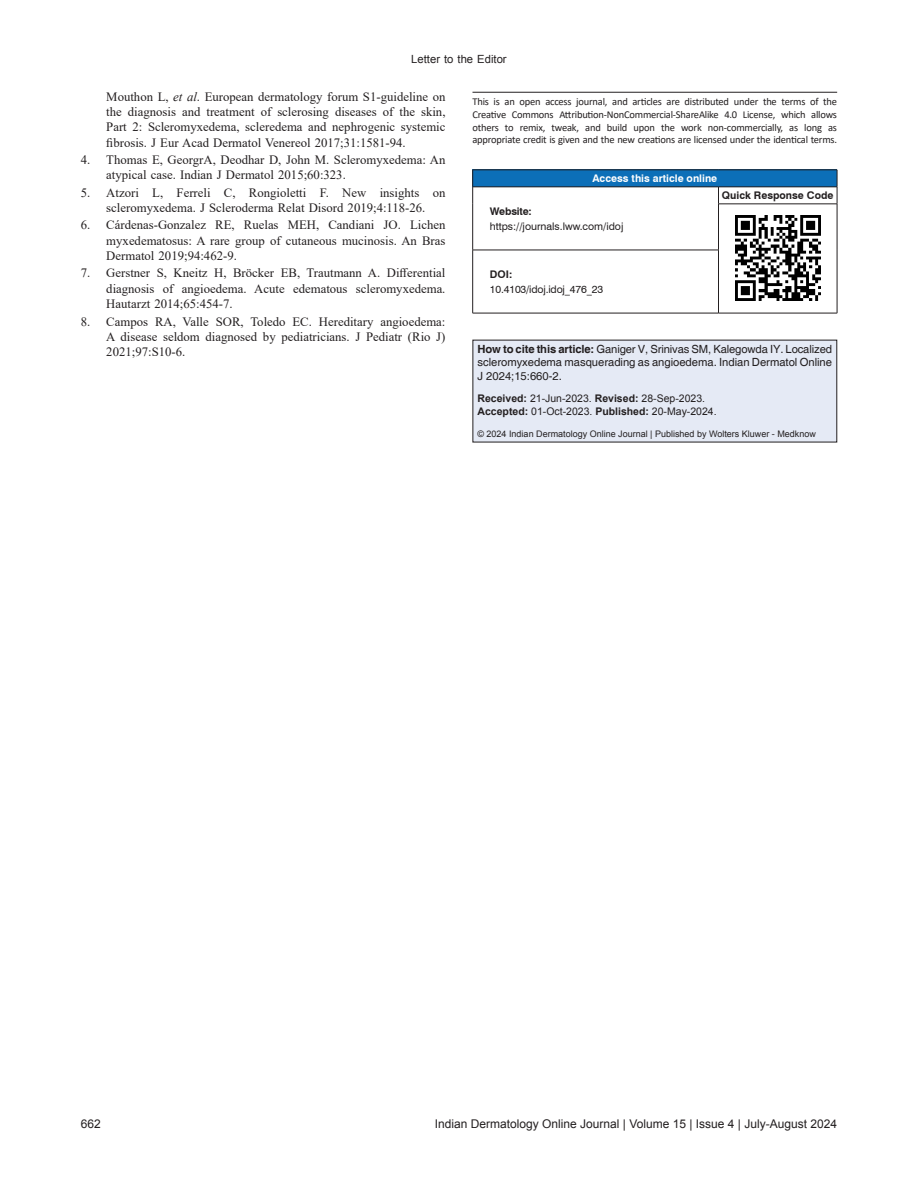
<style>
.page{position:relative;width:918px;height:1188px;background:#fff}
.page>*{position:absolute;margin:0;border:0;box-sizing:border-box;transform-origin:0 0}
.REF{font:12.75px/15.3px "Times New Roman";color:#231f20;text-align:justify}
.t1{font:12px "Arial";color:#231f20}
.HTC{font:11.25px/13.5px "Helvetica";color:#231f20;text-align:justify}
.t2{font:11.25px "Arial";color:#231f20}
.TX{font:10.5px/12.6px "Calibri";letter-spacing:-.02em;color:#231f20;text-align:justify}
.HIS{font:10.5px "Arial";color:#231f20}
.Website{font:10.5px "Swiss 721 BT";color:#231f20}
.DOI{font:10.5px "Swiss 721 BT";letter-spacing:-.015em;color:#231f20}
.ATAO{font:700 10.5px "Swiss 721 BT";color:#fff}
.QRC{font:700 10.5px "Swiss 721 BT";color:#231f20}
.Website-2{font:700 10.5px "Swiss 721 BT";letter-spacing:-.015em;color:#231f20}
.DOI-2{font:700 10.5px "Swiss 721 BT";color:#231f20}
.HIS-2{font:9px "Arial";color:#231f20}
.s1{font-style:italic}
.s2{font-weight:700}
</style>
<div class="page">
<hr style="left:472px;top:92px;width:365px;height:1px;background:#231f20">
<div style="left:473px;top:340px;width:364px;height:102px;background:#e5eaf5"></div>
<div style="left:473px;top:170px;width:364px;height:17px;background:#0c6fb8"></div>
<hr style="left:472px;top:170px;width:246px;height:1px;background:#231f20">
<hr style="left:718px;top:170px;width:119px;height:1px;background:#231f20">
<hr style="left:472px;top:187px;width:246px;height:1px;background:#231f20">
<svg style="left:472px;top:170px;width:1px;height:34px"></svg>
<hr style="left:718px;top:187px;width:119px;height:1px;background:#231f20">
<svg style="left:718px;top:188px;width:1px;height:16px"></svg>
<svg style="left:837px;top:170px;width:1px;height:34px"></svg>
<hr style="left:472px;top:204px;width:1px;height:46px;background:#231f20">
<hr style="left:718px;top:204px;width:119px;height:1px;background:#231f20">
<hr style="left:718px;top:204px;width:1px;height:46px;background:#231f20">
<hr style="left:837px;top:204px;width:1px;height:46px;background:#231f20">
<hr style="left:472px;top:250px;width:247px;height:1px;background:#231f20">
<hr style="left:472px;top:250px;width:1px;height:63px;background:#231f20">
<hr style="left:718px;top:250px;width:1px;height:63px;background:#231f20">
<hr style="left:837px;top:250px;width:1px;height:63px;background:#231f20">
<hr style="left:718px;top:313px;width:119px;height:1px;background:#231f20">
<hr style="left:472px;top:313px;width:246px;height:1px;background:#231f20">
<img style="left:735px;top:216px;width:85px;height:85px">
<p class="t2" style="left:411px;top:51px;width:97px">Letter to the Editor</p>
<p class="REF" style="left:106px;top:88px;width:341px">Mouthon L, <span class="s1">et al</span>. European dermatology forum S1‑guideline on the diagnosis and treatment of sclerosing diseases of the skin, Part 2: Scleromyxedema, scleredema and nephrogenic systemic fibrosis. J Eur Acad Dermatol Venereol 2017;31:1581‑94.</p>
<p class="REF" style="left:106px;top:152px;width:341px;text-indent:-26px">4. Thomas E, GeorgrA, Deodhar D, John M. Scleromyxedema: An atypical case. Indian J Dermatol 2015;60:323.</p>
<p class="REF" style="left:81px;top:184px;width:366px;text-align:center">5. Atzori L, Ferreli C, Rongioletti F. New insights on scleromyxedema. J Scleroderma Relat Disord 2019;4:118‑26.</p>
<p class="REF" style="left:106px;top:217px;width:341px;text-indent:-26px">6. Cárdenas‑Gonzalez RE, Ruelas MEH, Candiani JO. Lichen myxedematosus: A rare group of cutaneous mucinosis. An Bras Dermatol 2019;94:462‑9.</p>
<p class="REF" style="left:106px;top:265px;width:341px;text-indent:-26px">7. Gerstner S, Kneitz H, Bröcker EB, Trautmann A. Differential diagnosis of angioedema. Acute edematous scleromyxedema.<br>Hautarzt 2014;65:454‑7.</p>
<p class="REF" style="left:106px;top:313px;width:341px;text-indent:-26px">8. Campos RA, Valle SOR, Toledo EC. Hereditary angioedema:<br>A disease seldom diagnosed by pediatricians. J Pediatr (Rio J)<br>2021;97:S10‑6.</p>
<p class="TX" style="left:472px;top:95px;width:366px">This is an open access journal, and articles are distributed under the terms of the Creative Commons Attribution‑NonCommercial‑ShareAlike 4.0 License, which allows others to remix, tweak, and build upon the work non‑commercially, as long as appropriate credit is given and the new creations are licensed under the identical terms.</p>
<p class="ATAO" style="left:592px;top:172px;width:126px">Access this article online</p>
<p class="Website-2" style="left:490px;top:204px;width:43px">Website:</p>
<p class="Website" style="left:490px;top:220px;width:135px">https://journals.lww.com/idoj</p>
<p class="DOI-2" style="left:490px;top:268px;width:24px">DOI:</p>
<p class="DOI" style="left:490px;top:283px;width:115px">10.4103/idoj.idoj_476_23</p>
<p class="QRC" style="left:722px;top:189px;width:113px">Quick Response Code</p>
<p class="HTC" style="left:478px;top:343px;width:356px"><span class="s2">How to cite this article:</span> Ganiger V, Srinivas SM, Kalegowda IY. Localized scleromyxedema masquerading as angioedema. Indian Dermatol Online J 2024;15:660-2.</p>
<p class="HIS" style="left:478px;top:391px;width:229px"><span class="s2">Received:</span> 21-Jun-2023. <span class="s2">Revised:</span> 28-Sep-2023.</p>
<p class="HIS" style="left:478px;top:405px;width:241px"><span class="s2">Accepted:</span> 01-Oct-2023. <span class="s2">Published:</span> 20-May-2024.</p>
<p class="HIS-2" style="left:478px;top:428px;width:340px">© 2024 Indian Dermatology Online Journal | Published by Wolters Kluwer - Medknow</p>
<p class="t1" style="left:81px;top:1116px;width:22px">662</p>
<p class="t1" style="left:435px;top:1116px;width:404px">Indian Dermatology Online Journal | Volume 15 | Issue 4 | July-August 2024</p>
</div>
